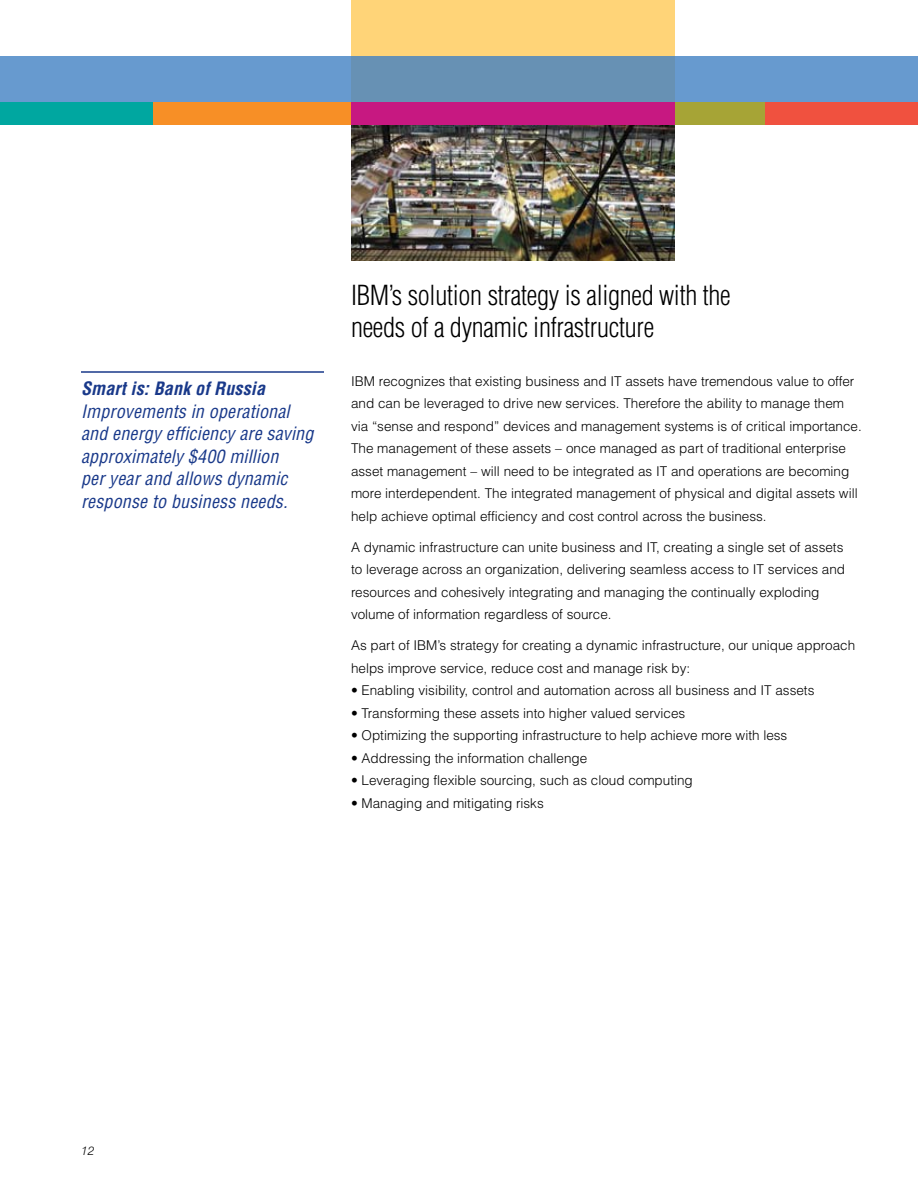
<style>
.page{position:relative;width:918px;height:1188px;background:#fff}
.page>*{position:absolute;margin:0;border:0;box-sizing:border-box;transform-origin:0 0}
.t1{font:300 condensed 27px/31.5px "Helvetica";letter-spacing:-.01em;color:#000}
.t2{font:italic condensed 18px/22.5px "Helvetica";letter-spacing:.01em;color:#19398a}
.t3{font:italic 700 condensed 18px "Helvetica";letter-spacing:.01em;color:#19398a}
.t4{font:300 13.5px/22.5px "Helvetica";color:#000}
.t5{font:italic 300 12px "Helvetica Neue";color:#000}
</style>
<div class="page">
<div style="left:351px;top:0;width:324px;height:103px;background:#ffd478"></div>
<svg style="left:0;top:56px;width:917px;height:47px;fill:#679acf"></svg>
<div style="left:0;top:103px;width:153px;height:22px;background:#00a7a0"></div>
<div style="left:153px;top:103px;width:198px;height:22px;background:#f78f26"></div>
<div style="left:351px;top:103px;width:324px;height:22px;background:#c71881"></div>
<div style="left:675px;top:103px;width:90px;height:22px;background:#a6a436"></div>
<div style="left:765px;top:103px;width:153px;height:22px;background:#f0513f"></div>
<hr style="left:917px;top:56px;width:1px;height:68px;background:#4281c3">
<img style="left:351px;top:125px;width:324px;height:135px">
<hr style="left:81px;top:371px;width:243px;height:2px;background:#19398a">
<h2 class="t3" style="left:81px;top:378px;width:186px">Smart is: Bank of Russia</h2>
<h2 class="t2" style="left:81px;top:400px;width:234px">Improvements in operational and energy efficiency are saving approximately $400 million<br>per year and allows dynamic response to business needs.</h2>
<h1 class="t1" style="left:351px;top:279px;width:381px">IBM’s solution strategy is aligned with the needs of a dynamic infrastructure</h1>
<p class="t4" style="left:351px;top:369px;width:512px">IBM recognizes that existing business and IT assets have tremendous value to offer and can be leveraged to drive new services. Therefore the ability to manage them via “sense and respond” devices and management systems is of critical importance.<br>The management of these assets – once managed as part of traditional enterprise asset management – will need to be integrated as IT and operations are becoming more interdependent. The integrated management of physical and digital assets will help achieve optimal efficiency and cost control across the business.</p>
<p class="t4" style="left:351px;top:536px;width:496px">A dynamic infrastructure can unite business and IT, creating a single set of assets to leverage across an organization, delivering seamless access to IT services and resources and cohesively integrating and managing the continually exploding volume of information regardless of source.</p>
<p class="t4" style="left:351px;top:634px;width:506px">As part of IBM’s strategy for creating a dynamic infrastructure, our unique approach helps improve service, reduce cost and manage risk by:</p>
<p class="t4" style="left:351px;top:679px;width:465px">• Enabling visibility, control and automation across all business and IT assets</p>
<p class="t4" style="left:351px;top:702px;width:336px">• Transforming these assets into higher valued services</p>
<p class="t4" style="left:351px;top:724px;width:438px">• Optimizing the supporting infrastructure to help achieve more with less</p>
<p class="t4" style="left:351px;top:747px;width:238px">• Addressing the information challenge</p>
<p class="t4" style="left:351px;top:769px;width:343px">• Leveraging flexible sourcing, such as cloud computing</p>
<p class="t4" style="left:351px;top:792px;width:194px">• Managing and mitigating risks</p>
<p class="t5" style="left:81px;top:1143px;width:15px">12</p>
</div>
